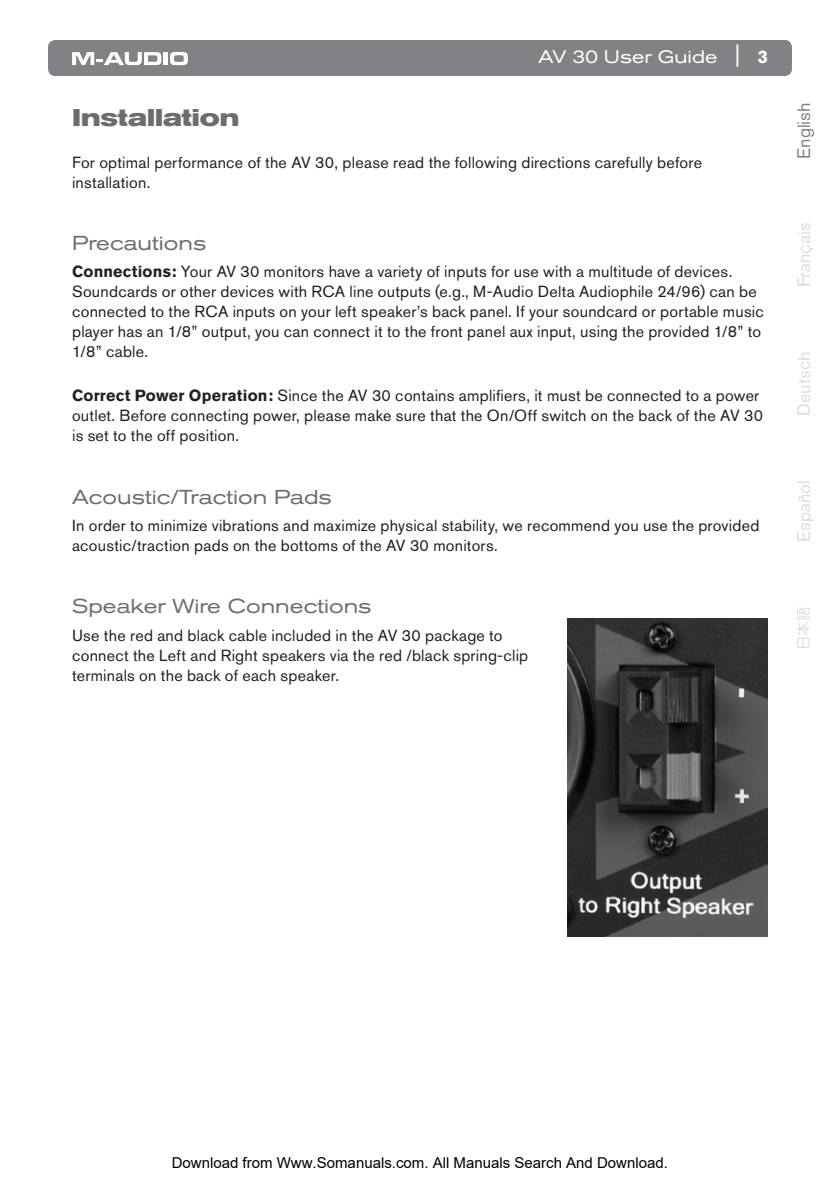
<style>
.page{position:relative;width:840px;height:1191px;background:#fff}
.page>*{position:absolute;margin:0;border:0;box-sizing:border-box;transform-origin:0 0}
.h1-header{font:700 expanded 24px "Akzidenz Grotesk Std";color:#6c6d70}
.h2-sub_header{font:expanded 20px "Akzidenz Grotesk Std";color:#6c6d70}
.h6-language_tab{font:18px "Akzidenz Grotesk Std";color:#dcdddf}
.h5-page_title{font:expanded 18px "Akzidenz Grotesk Std";color:#fff}
.h6-language_tab-2{font:18px "Akzidenz Grotesk Std";color:#808285}
.b1-body{font:16px/20px "Akzidenz Grotesk Std";letter-spacing:.015em;color:#231f20}
.t1{font:15px "Arial";color:#000}
.h6-language_tab-3{font:14.4px "Hira Maru Pro W4";color:#dcdddf}
.s1{font-size:24.2px}
.s2{font-weight:700;font-stretch:normal}
.s3{font-family:"Akzidenz Grotesk BE";font-weight:700}
</style>
<div class="page">
<div style="left:48px;top:40px;width:743px;height:36px;background:#808285;border-radius:7px"></div>
<svg style="left:72px;top:52px;width:89px;height:13px"></svg>
<hr style="left:164px;top:52px;width:4px;height:13px;background:#fff">
<svg style="left:170px;top:52px;width:18px;height:13px"></svg>
<img style="left:567px;top:619px;width:200px;height:317px">
<p class="h5-page_title" style="left:538px;top:46px;width:231px">AV 30 User Guide <span class="s1">|</span> <span class="s2">3</span></p>
<p class="h1-header" style="left:72px;top:104px;width:168px">Installation</p>
<p class="b1-body" style="left:72px;top:152px;width:631px">For optimal performance of the AV 30, please read the following directions carefully before installation.</p>
<p class="h2-sub_header" style="left:72px;top:231px;width:136px">Precautions</p>
<p class="b1-body" style="left:72px;top:262px;width:693px"><span class="s3">Connections:</span> Your AV 30 monitors have a variety of inputs for use with a multitude of devices.<br>Soundcards or other devices with RCA line outputs (e.g., M-Audio Delta Audiophile 24/96) can be connected to the RCA inputs on your left speaker’s back panel. If your soundcard or portable music player has an 1/8” output, you can connect it to the front panel aux input, using the provided 1/8” to 1/8” cable.</p>
<p class="b1-body" style="left:72px;top:386px;width:692px"><span class="s3">Correct Power Operation:</span> Since the AV 30 contains amplifiers, it must be connected to a power outlet. Before connecting power, please make sure that the On/Off switch on the back of the AV 30 is set to the off position.</p>
<p class="h2-sub_header" style="left:72px;top:485px;width:261px">Acoustic/Traction Pads</p>
<p class="b1-body" style="left:72px;top:515px;width:688px">In order to minimize vibrations and maximize physical stability, we recommend you use the provided acoustic/traction pads on the bottoms of the AV 30 monitors.</p>
<p class="h2-sub_header" style="left:72px;top:595px;width:301px">Speaker Wire Connections</p>
<p class="b1-body" style="left:72px;top:625px;width:457px">Use the red and black cable included in the AV 30 package to connect the Left and Right speakers via the red /black spring-clip terminals on the back of each speaker.</p>
<p class="h6-language_tab-2" style="left:792px;top:159px;width:57px;rotate:-90deg">English</p>
<p class="h6-language_tab" style="left:792px;top:287px;width:66px;rotate:-90deg">Français</p>
<p class="h6-language_tab" style="left:792px;top:416px;width:65px;rotate:-90deg">Deutsch</p>
<p class="h6-language_tab" style="left:792px;top:541px;width:63px;rotate:-90deg">Español</p>
<p class="h6-language_tab-3" style="left:790px;top:650px;width:44px;rotate:-90deg">日本語</p>
<p class="t1" style="left:172px;top:1154px;width:497px">Download from Www.Somanuals.com. All Manuals Search And Download.</p>
</div>
